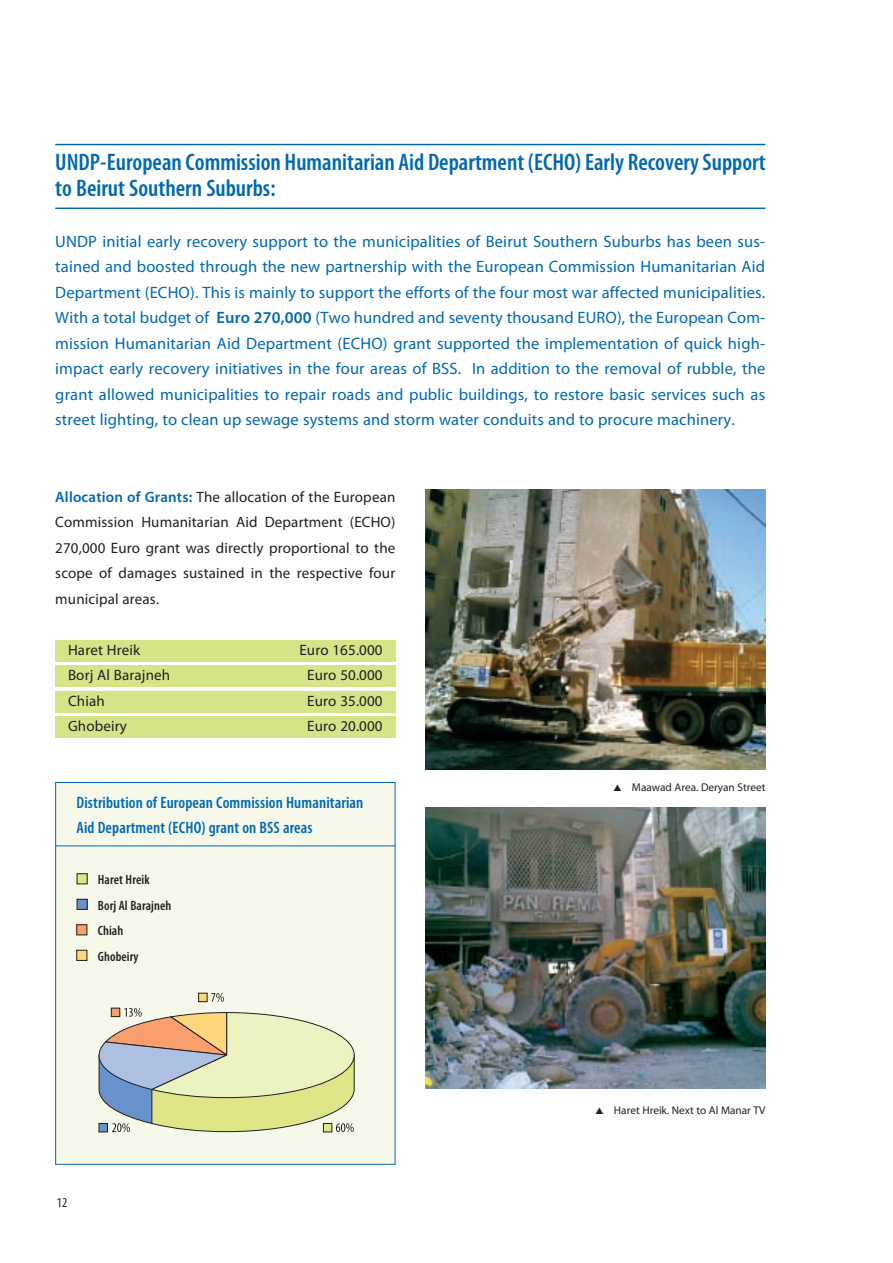
<style>
.page{position:relative;width:893px;height:1263px;background:#fff}
.page>*{position:absolute;margin:0;border:0;box-sizing:border-box;transform-origin:0 0}
.t1{font:600 condensed 24px/25.5px "Myriad Pro";color:#0168b3}
.t2{font:16.5px/25.5px "Myriad Pro";letter-spacing:.01em;color:#0168b3;text-align:justify}
.t3{font:600 condensed 16.5px/25.5px "Myriad Pro";letter-spacing:.01em;color:#0168b3}
.t4{font:15px/25.5px "Myriad Pro";letter-spacing:.01em;color:#231f20;text-align:justify}
.t5{font:600 condensed 13.5px/25.5px "Myriad Pro";letter-spacing:.01em;color:#231f20}
.t6{font:condensed 13.5px "Myriad Pro";color:#231f20}
.t7{font:11.25px "Myriad Pro";color:#231f20}
.s1{font-weight:600}
.s2{font-weight:600;color:#0168b3}
</style>
<div class="page">
<div style="left:55px;top:640px;width:340px;height:21px;background:#d7e387"></div>
<div style="left:55px;top:665px;width:340px;height:22px;background:#d7e387"></div>
<div style="left:55px;top:691px;width:340px;height:21px;background:#d7e387"></div>
<div style="left:55px;top:716px;width:340px;height:22px;background:#d7e387"></div>
<hr style="left:55px;top:144px;width:710px;height:1px;background:#0168b3">
<hr style="left:55px;top:208px;width:710px;height:1px;background:#0168b3">
<div style="left:56px;top:782px;width:339px;height:382px;background:#f6f9e9"></div>
<svg style="left:211px;top:993px;width:13px;height:9px"></svg>
<div style="left:199px;top:993px;width:8px;height:9px;background:#fed77d"></div>
<div style="left:198px;top:993px;width:9px;height:9px;border:1px solid #231f20"></div>
<svg style="left:99px;top:1008px;width:255px;height:124px"></svg>
<div style="left:55px;top:782px;width:340px;height:383px;border:1px solid #0168b3"></div>
<hr style="left:55px;top:845px;width:340px;height:1px;background:#0168b3">
<div style="left:77px;top:874px;width:10px;height:10px;background:#dee687"></div>
<div style="left:77px;top:873px;width:10px;height:11px;border:1px solid #231f20"></div>
<div style="left:77px;top:899px;width:10px;height:10px;background:#6892cc"></div>
<div style="left:77px;top:899px;width:10px;height:11px;border:1px solid #231f20"></div>
<div style="left:77px;top:925px;width:10px;height:10px;background:#f89f6d"></div>
<div style="left:77px;top:924px;width:10px;height:11px;border:1px solid #231f20"></div>
<div style="left:77px;top:950px;width:10px;height:10px;background:#fed77d"></div>
<div style="left:77px;top:950px;width:10px;height:11px;border:1px solid #231f20"></div>
<img style="left:425px;top:489px;width:340px;height:280px">
<img style="left:425px;top:808px;width:340px;height:280px">
<h1 class="t1" style="left:55px;top:151px;width:712px">UNDP-European Commission Humanitarian Aid Department (ECHO) Early Recovery Support to Beirut Southern Suburbs:</h1>
<p class="t2" style="left:55px;top:230px;width:711px">UNDP initial early recovery support to the municipalities of Beirut Southern Suburbs has been sus&shy;tained and boosted through the new partnership with the European Commission Humanitarian Aid Department (ECHO). This is mainly to support the efforts of the four most war affected municipalities.<br>With a total budget of <span class="s1">Euro 270,000</span> (Two hundred and seventy thousand EURO), the European Com&shy;mission Humanitarian Aid Department (ECHO) grant supported the implementation of quick high&shy;impact early recovery initiatives in the four areas of BSS. In addition to the removal of rubble, the grant allowed municipalities to repair roads and public buildings, to restore basic services such as street lighting, to clean up sewage systems and storm water conduits and to procure machinery.</p>
<p class="t4" style="left:55px;top:485px;width:342px"><span class="s2">Allocation of Grants:</span> The allocation of the European Commission Humanitarian Aid Department (ECHO)<br>270,000 Euro grant was directly proportional to the scope of damages sustained in the respective four municipal areas.</p>
<p class="t4" style="left:68px;top:638px;width:74px">Haret Hreik</p>
<p class="t4" style="left:299px;top:638px;width:85px">Euro 165.000</p>
<p class="t4" style="left:68px;top:663px;width:104px">Borj Al Barajneh</p>
<p class="t4" style="left:307px;top:663px;width:77px">Euro 50.000</p>
<p class="t4" style="left:68px;top:689px;width:38px">Chiah</p>
<p class="t4" style="left:307px;top:689px;width:77px">Euro 35.000</p>
<p class="t4" style="left:68px;top:714px;width:60px">Ghobeiry</p>
<p class="t4" style="left:307px;top:714px;width:77px">Euro 20.000</p>
<p class="t3" style="left:77px;top:791px;width:288px">Distribution of European Commission Humanitarian<br>Aid Department (ECHO) grant on BSS areas</p>
<p class="t5" style="left:98px;top:868px;width:75px">Haret Hreik<br>Borj Al Barajneh<br>Chiah<br>Ghobeiry</p>
<p class="t6" style="left:57px;top:1197px;width:12px">12</p>
<p class="t7" style="left:632px;top:782px;width:135px">Maawad Area. Deryan Street</p>
<p class="t7" style="left:614px;top:1106px;width:153px">Haret Hreik. Next to Al Manar TV</p>
</div>
